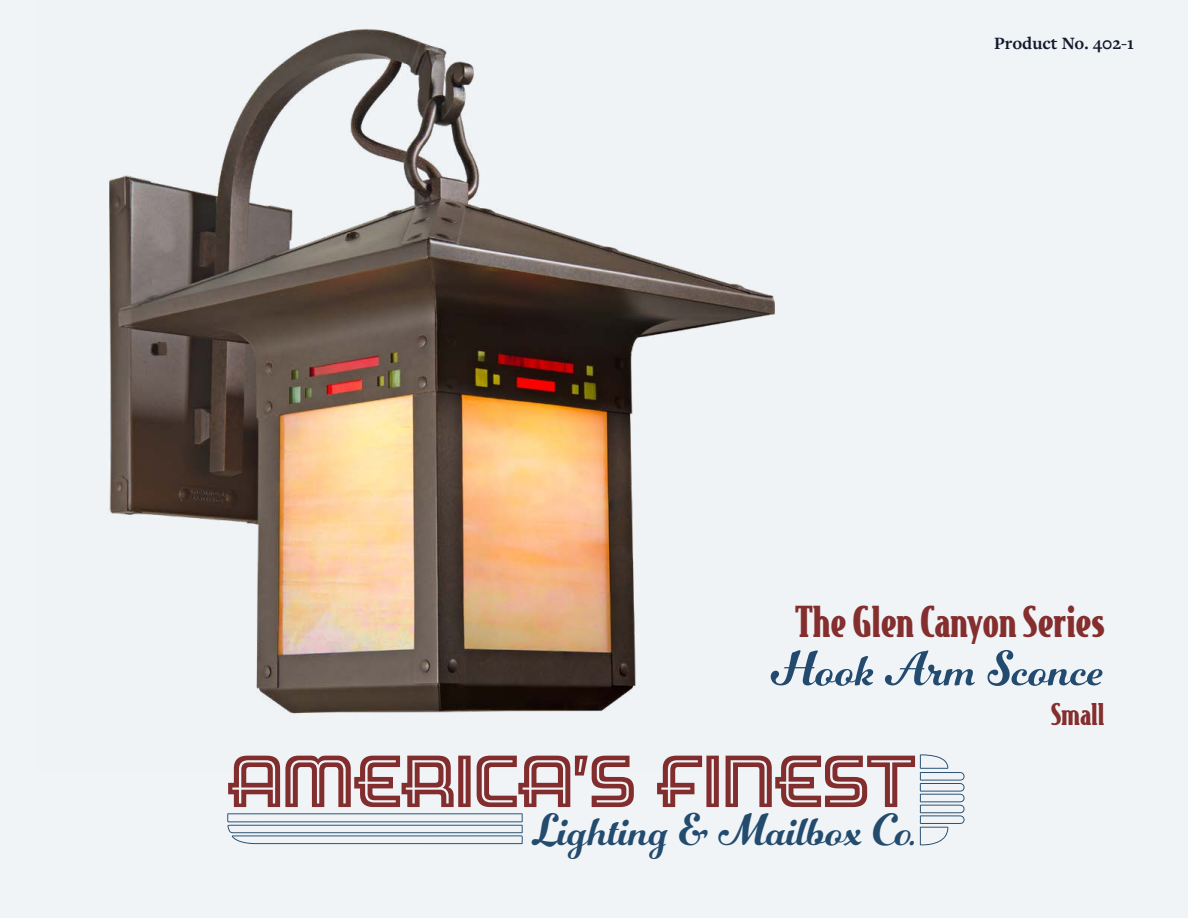
<style>
.page{position:relative;width:1188px;height:918px;background:#f1f4f7}
.page>*{position:absolute;margin:0;border:0;box-sizing:border-box;transform-origin:0 0}
.t1{font:70.8px "Hotel";letter-spacing:-.005em;color:#832e2e}
.t2{font:51px "Number Five Smooth";color:#224b6f}
.t3{font:46.95px "Number Five Smooth";color:#224b6e}
.t4{font:900 40.5px "Bodega Serif";color:#842e2e}
.t5{font:900 28.5px "Bodega Serif";color:#842e2e}
.t6{font:700 18px "Freight Text Pro";color:#131a2d}
</style>
<div class="page">
<svg style="left:227px;top:813px;width:296px;height:31px"></svg>
<svg style="left:920px;top:754px;width:45px;height:91px"></svg>
<img style="left:109px;top:29px;width:666px;height:685px">
<p class="t6" style="left:994px;top:31px;width:141px">Product No. 402-1</p>
<p class="t4" style="left:795px;top:595px;width:311px">The Glen Canyon Series</p>
<p class="t2" style="left:771px;top:638px;width:335px">Hook Arm Sconce</p>
<h1 class="t1" style="left:227px;top:744px;width:691px">AMERICA’S FINEST</h1>
<p class="t3" style="left:532px;top:801px;width:386px">Lighting &amp; Mailbox Co.</p>
<p class="t5" style="left:1051px;top:695px;width:55px">Small</p>
</div>
